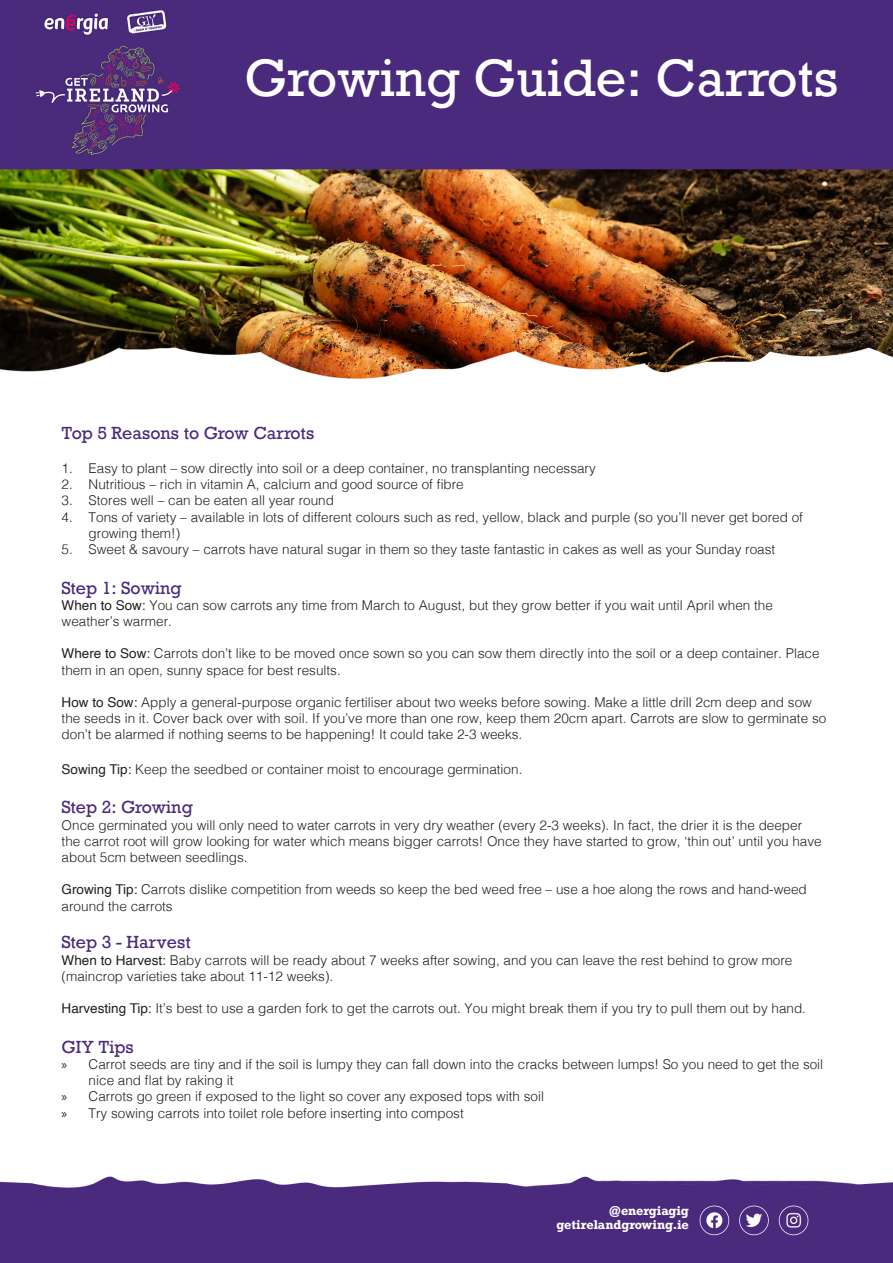
<style>
.page{position:relative;width:893px;height:1263px;background:#fff}
.page>*{position:absolute;margin:0;border:0;box-sizing:border-box;transform-origin:0 0}
.t1{font:49.5px "Rockwell";color:#fff}
.t2{font:16.5px "Rockwell";color:#4a2a7c}
.t3{font:300 13.5px/16.2px "Helvetica";color:#231f20}
.t4{font:700 12px "Rockwell";letter-spacing:-.01em;color:#fff}
.s1{font-weight:400}
.s2{font-family:"Myriad Pro";font-weight:400}
</style>
<div class="page">
<img style="left:0;top:0;width:893px;height:1263px">
<p class="t1" style="left:244px;top:47px;width:595px">Growing Guide: Carrots</p>
<p class="t2" style="left:62px;top:423px;width:254px">Top 5 Reasons to Grow Carrots</p>
<p class="t3" style="left:62px;top:459px;width:536px">1. Easy to plant – sow directly into soil or a deep container, no transplanting necessary</p>
<p class="t3" style="left:62px;top:475px;width:404px">2. Nutritious – rich in vitamin A, calcium and good source of fibre</p>
<p class="t3" style="left:62px;top:492px;width:274px">3. Stores well – can be eaten all year round</p>
<p class="t3" style="left:89px;top:508px;width:716px;text-indent:-27px">4. Tons of variety – available in lots of different colours such as red, yellow, black and purple (so you’ll never get bored of growing them!)</p>
<p class="t3" style="left:62px;top:540px;width:715px">5. Sweet &amp; savoury – carrots have natural sugar in them so they taste fantastic in cakes as well as your Sunday roast</p>
<p class="t2" style="left:62px;top:577px;width:122px">Step 1: Sowing</p>
<p class="t3" style="left:62px;top:596px;width:713px"><span class="s1">When to Sow:</span> You can sow carrots any time from March to August, but they grow better if you wait until April when the weather’s warmer.</p>
<p class="t3" style="left:62px;top:645px;width:759px"><span class="s1">Where to Sow:</span> Carrots don’t like to be moved once sown so you can sow them directly into the soil or a deep container. Place them in an open, sunny space for best results.</p>
<p class="t3" style="left:62px;top:693px;width:766px"><span class="s1">How to Sow:</span> Apply a general-purpose organic fertiliser about two weeks before sowing. Make a little drill 2cm deep and sow the seeds in it. Cover back over with soil. If you’ve more than one row, keep them 20cm apart. Carrots are slow to germinate so don’t be alarmed if nothing seems to be happening! It could take 2-3 weeks.</p>
<p class="t3" style="left:62px;top:760px;width:462px"><span class="s1">Sowing Tip:</span> Keep the seedbed or container moist to encourage germination.</p>
<p class="t2" style="left:62px;top:797px;width:133px">Step 2: Growing</p>
<p class="t3" style="left:62px;top:816px;width:762px">Once germinated you will only need to water carrots in very dry weather (every 2-3 weeks). In fact, the drier it is the deeper the carrot root will grow looking for water which means bigger carrots! Once they have started to grow, ‘thin out’ until you have about 5cm between seedlings.</p>
<p class="t3" style="left:62px;top:880px;width:747px"><span class="s1">Growing Tip:</span> Carrots dislike competition from weeds so keep the bed weed free – use a hoe along the rows and hand-weed around the carrots</p>
<p class="t2" style="left:62px;top:932px;width:131px">Step 3 - Harvest</p>
<p class="t3" style="left:62px;top:951px;width:732px"><span class="s1">When to Harvest:</span> Baby carrots will be ready about 7 weeks after sowing, and you can leave the rest behind to grow more (maincrop varieties take about 11-12 weeks).</p>
<p class="t3" style="left:62px;top:999px;width:746px"><span class="s1">Harvesting Tip:</span> It’s best to use a garden fork to get the carrots out. You might break them if you try to pull them out by hand.</p>
<p class="t2" style="left:62px;top:1036px;width:74px">GIY Tips</p>
<p class="t3" style="left:89px;top:1055px;width:736px;text-indent:-27px"><span class="s2">»</span> Carrot seeds are tiny and if the soil is lumpy they can fall down into the cracks between lumps! So you need to get the soil nice and flat by raking it</p>
<p class="t3" style="left:62px;top:1087px;width:484px"><span class="s2">»</span> Carrots go green if exposed to the light so cover any exposed tops with soil</p>
<p class="t3" style="left:62px;top:1104px;width:404px"><span class="s2">»</span> Try sowing carrots into toilet role before inserting into compost</p>
<p class="t4" style="left:609px;top:1202px;width:81px">@energiagig</p>
<p class="t4" style="left:556px;top:1217px;width:134px">getirelandgrowing.ie</p>
</div>
